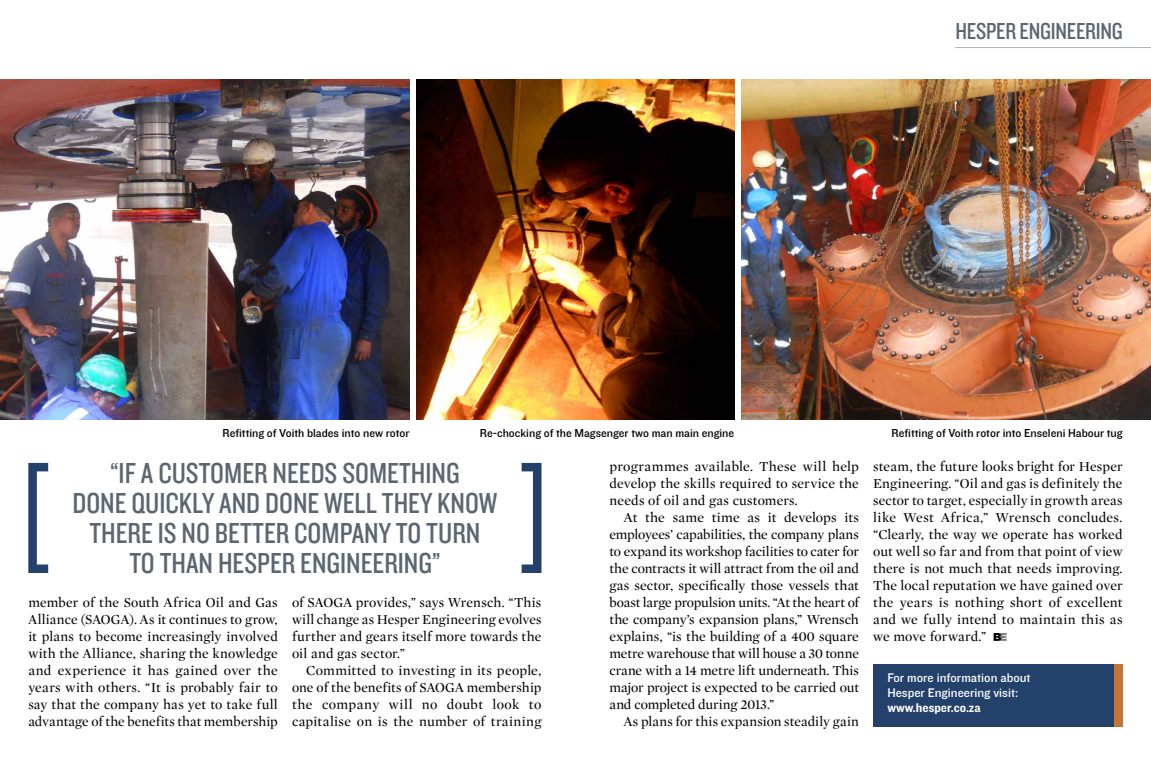
<style>
.page{position:relative;width:1151px;height:783px;background:#fff}
.page>*{position:absolute;margin:0;border:0;box-sizing:border-box;transform-origin:0 0}
.t1{font:30px/30px "Knockout HTF29 Junior Liteweight";color:#5c6670;text-align:center}
.t2{font:24px "Knockout HTF29 Junior Liteweight";letter-spacing:-.01em;color:#5c6670}
.t3{font:14px/17px "Mercury Display Roman";letter-spacing:.01em;color:#000;text-align:justify}
.t4{font:13px/15px "Knockout HTF31 Junior Middlewt";color:#fff}
.t5{font:13px "Knockout HTF51 Middleweight";color:#fff}
.t6{font:12px "Knockout HTF31 Junior Middlewt";color:#000}
</style>
<div class="page">
<img style="left:0;top:79px;width:410px;height:341px">
<img style="left:417px;top:79px;width:317px;height:341px">
<svg style="left:28px;top:463px;width:20px;height:110px"></svg>
<svg style="left:522px;top:463px;width:19px;height:110px"></svg>
<img style="left:741px;top:79px;width:410px;height:341px">
<svg style="left:993px;top:633px;width:14px;height:7px"></svg>
<hr style="left:955px;top:47px;width:196px;height:1px;background:#adb3b8">
<div style="left:873px;top:663px;width:250px;height:63px;background:#23416a"></div>
<div style="left:1114px;top:663px;width:9px;height:63px;background:#c67534"></div>
<h2 class="t2" style="left:955px;top:18px;width:169px">HESPER ENGINEERING</h2>
<p class="t6" style="left:222px;top:426px;width:189px">Refitting of Voith blades into new rotor</p>
<p class="t6" style="left:480px;top:426px;width:256px">Re-chocking of the Magsenger two man main engine</p>
<p class="t3" style="left:609px;top:457px;width:251px">programmes available. These will help develop the skills required to service the needs of oil and gas customers.</p>
<p class="t3" style="left:609px;top:508px;width:251px;text-indent:14px">At the same time as it develops its employees’ capabilities, the company plans to expand its workshop facilities to cater for the contracts it will attract from the oil and gas sector, specifically those vessels that boast large propulsion units. “At the heart of the company’s expansion plans,” Wrensch explains, “is the building of a 400 square metre warehouse that will house a 30 tonne crane with a 14 metre lift underneath. This major project is expected to be carried out and completed during 2013.”</p>
<p class="t3" style="left:624px;top:712px;width:237px">As plans for this expansion steadily gain</p>
<h1 class="t1" style="left:72px;top:458px;width:426px">“IF A CUSTOMER NEEDS SOMETHING<br>DONE QUICKLY AND DONE WELL THEY KNOW<br>THERE IS NO BETTER COMPANY TO TURN<br>TO THAN HESPER ENGINEERING”</h1>
<p class="t3" style="left:28px;top:593px;width:251px">member of the South Africa Oil and Gas Alliance (SAOGA). As it continues to grow, it plans to become increasingly involved with the Alliance, sharing the knowledge and experience it has gained over the years with others. “It is probably fair to say that the company has yet to take full advantage of the benefits that membership</p>
<p class="t3" style="left:292px;top:593px;width:251px">of SAOGA provides,” says Wrensch. “This will change as Hesper Engineering evolves further and gears itself more towards the oil and gas sector.”</p>
<p class="t3" style="left:292px;top:661px;width:251px;text-indent:14px">Committed to investing in its people, one of the benefits of SAOGA membership the company will no doubt look to capitalise on is the number of training</p>
<p class="t6" style="left:891px;top:426px;width:233px">Refitting of Voith rotor into Enseleni Habour tug</p>
<p class="t3" style="left:873px;top:457px;width:251px">steam, the future looks bright for Hesper Engineering. “Oil and gas is definitely the sector to target, especially in growth areas like West Africa,” Wrensch concludes. “Clearly, the way we operate has worked out well so far and from that point of view there is not much that needs improving.<br>The local reputation we have gained over the years is nothing short of excellent and we fully intend to maintain this as we move forward.”</p>
<p class="t4" style="left:887px;top:670px;width:145px">For more information about<br>Hesper Engineering visit:</p>
<p class="t5" style="left:887px;top:700px;width:95px">www.hesper.co.za</p>
</div>
